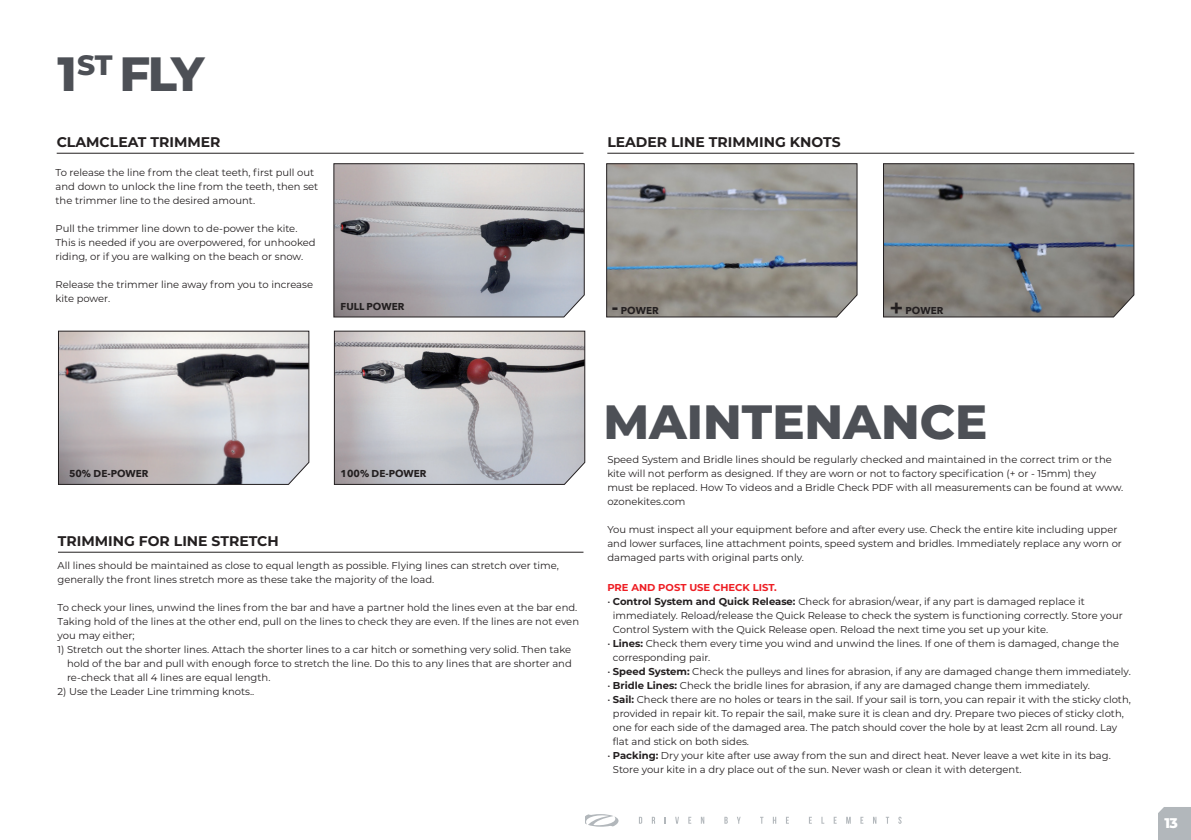
<style>
.page{position:relative;width:1191px;height:840px;background:#fff}
.page>*{position:absolute;margin:0;border:0;box-sizing:border-box;transform-origin:0 0}
.t1{font:800 48px "Montserrat";color:#4d5056}
.t2{font:700 14px "Montserrat";color:#231f20}
.t3{font:800 14px "Montserrat";color:#fff}
.t4{font:10px/14px "Montserrat";color:#231f20}
.t5{font:700 10px "Avenir Next";color:#231f20}
.t6{font:700 10px "Montserrat";color:#ee1d23}
.s1{font-size:20px}
.s2{font-weight:700}
</style>
<div class="page">
<svg style="left:1158px;top:807px;width:33px;height:32px"></svg>
<svg style="left:639px;top:816px;width:3px;height:7px"></svg>
<svg style="left:652px;top:816px;width:3px;height:7px"></svg>
<svg style="left:664px;top:817px;width:2px;height:6px"></svg>
<svg style="left:675px;top:816px;width:4px;height:7px"></svg>
<svg style="left:688px;top:816px;width:3px;height:7px"></svg>
<svg style="left:701px;top:816px;width:3px;height:7px"></svg>
<svg style="left:724px;top:816px;width:3px;height:7px"></svg>
<svg style="left:737px;top:816px;width:3px;height:7px"></svg>
<svg style="left:760px;top:816px;width:3px;height:7px"></svg>
<svg style="left:773px;top:816px;width:3px;height:7px"></svg>
<svg style="left:786px;top:816px;width:3px;height:7px"></svg>
<svg style="left:809px;top:816px;width:3px;height:7px"></svg>
<svg style="left:821px;top:817px;width:3px;height:6px"></svg>
<svg style="left:833px;top:816px;width:3px;height:7px"></svg>
<svg style="left:846px;top:816px;width:4px;height:7px"></svg>
<svg style="left:860px;top:816px;width:3px;height:7px"></svg>
<svg style="left:873px;top:816px;width:3px;height:7px"></svg>
<svg style="left:885px;top:816px;width:4px;height:7px"></svg>
<svg style="left:898px;top:816px;width:3px;height:7px"></svg>
<svg style="left:585px;top:814px;width:34px;height:12px"></svg>
<hr style="left:57px;top:153px;width:526px;height:1px;background:#231f20">
<hr style="left:58px;top:551px;width:525px;height:1px;background:#231f20">
<hr style="left:607px;top:153px;width:527px;height:1px;background:#231f20">
<svg style="left:883px;top:163px;width:251px;height:155px;background:#838280"></svg>
<svg style="left:606px;top:163px;width:252px;height:155px;background:#92928e"></svg>
<svg style="left:333px;top:163px;width:252px;height:155px;background:#aaa9ad"></svg>
<svg style="left:58px;top:330px;width:252px;height:155px;background:#b8b6b8"></svg>
<svg style="left:333px;top:330px;width:253px;height:155px;background:#b5b3b6"></svg>
<h1 class="t1" style="left:58px;top:39px;width:148px">1<sup>ST</sup> FLY</h1>
<h2 class="t2" style="left:57px;top:132px;width:165px">CLAMCLEAT TRIMMER</h2>
<p class="t4" style="left:56px;top:165px;width:264px">To release the line from the cleat teeth, first pull out and down to unlock the line from the teeth, then set the trimmer line to the desired amount.</p>
<p class="t4" style="left:56px;top:221px;width:262px">Pull the trimmer line down to de-power the kite.<br>This is needed if you are overpowered, for unhooked riding, or if you are walking on the beach or snow.</p>
<p class="t4" style="left:56px;top:277px;width:259px">Release the trimmer line away from you to increase kite power.</p>
<p class="t5" style="left:341px;top:297px;width:65px">FULL POWER</p>
<h2 class="t2" style="left:607px;top:132px;width:235px">LEADER LINE TRIMMING KNOTS</h2>
<p class="t5" style="left:612px;top:301px;width:48px"><span class="s1">-</span> POWER</p>
<p class="t5" style="left:889px;top:301px;width:55px"><span class="s1">+</span> POWER</p>
<p class="t5" style="left:69px;top:464px;width:81px">50% DE-POWER</p>
<p class="t5" style="left:341px;top:464px;width:87px">100% DE-POWER</p>
<h2 class="t2" style="left:58px;top:531px;width:222px">TRIMMING FOR LINE STRETCH</h2>
<p class="t4" style="left:58px;top:557px;width:503px">All lines should be maintained as close to equal length as possible. Flying lines can stretch over time, generally the front lines stretch more as these take the majority of the load.</p>
<p class="t4" style="left:58px;top:599px;width:523px">To check your lines, unwind the lines from the bar and have a partner hold the lines even at the bar end.<br>Taking hold of the lines at the other end, pull on the lines to check they are even. If the lines are not even you may either;</p>
<p class="t4" style="left:67px;top:641px;width:506px;text-align:justify;text-indent:-10px">1) Stretch out the shorter lines. Attach the shorter lines to a car hitch or something very solid. Then take hold of the bar and pull with enough force to stretch the line. Do this to any lines that are shorter and re-check that all 4 lines are equal length.</p>
<p class="t4" style="left:58px;top:683px;width:198px">2) Use the Leader Line trimming knots..</p>
<h1 class="t1" style="left:603px;top:386px;width:386px">MAINTENANCE</h1>
<p class="t4" style="left:607px;top:451px;width:517px">Speed System and Bridle lines should be regularly checked and maintained in the correct trim or the kite will not perform as designed. If they are worn or not to factory specification (+ or - 15mm) they must be replaced. How To videos and a Bridle Check PDF with all measurements can be found at www. ozonekites.com</p>
<p class="t4" style="left:607px;top:521px;width:516px">You must inspect all your equipment before and after every use. Check the entire kite including upper and lower surfaces, line attachment points, speed system and bridles. Immediately replace any worn or damaged parts with original parts only.</p>
<p class="t6" style="left:607px;top:579px;width:171px">PRE AND POST USE CHECK LIST.</p>
<p class="t4" style="left:613px;top:593px;width:511px;text-indent:-6px">• <span class="s2">Control System and Quick Release:</span> Check for abrasion/wear, if any part is damaged replace it immediately. Reload/release the Quick Release to check the system is functioning correctly. Store your<br>Control System with the Quick Release open. Reload the next time you set up your kite.</p>
<p class="t4" style="left:613px;top:635px;width:508px;text-indent:-6px">• <span class="s2">Lines:</span> Check them every time you wind and unwind the lines. If one of them is damaged, change the corresponding pair.</p>
<p class="t4" style="left:607px;top:663px;width:525px">• <span class="s2">Speed System:</span> Check the pulleys and lines for abrasion, if any are damaged change them immediately.</p>
<p class="t4" style="left:607px;top:677px;width:484px">• <span class="s2">Bridle Lines:</span> Check the bridle lines for abrasion, if any are damaged change them immediately.</p>
<p class="t4" style="left:613px;top:691px;width:519px;text-indent:-6px">• <span class="s2">Sail:</span> Check there are no holes or tears in the sail. If your sail is torn, you can repair it with the sticky cloth, provided in repair kit. To repair the sail, make sure it is clean and dry. Prepare two pieces of sticky cloth, one for each side of the damaged area. The patch should cover the hole by at least 2cm all round. Lay flat and stick on both sides.</p>
<p class="t4" style="left:613px;top:747px;width:499px;text-indent:-6px">• <span class="s2">Packing:</span> Dry your kite after use away from the sun and direct heat. Never leave a wet kite in its bag.<br>Store your kite in a dry place out of the sun. Never wash or clean it with detergent.</p>
<h2 class="t3" style="left:1164px;top:812px;width:15px">13</h2>
</div>
